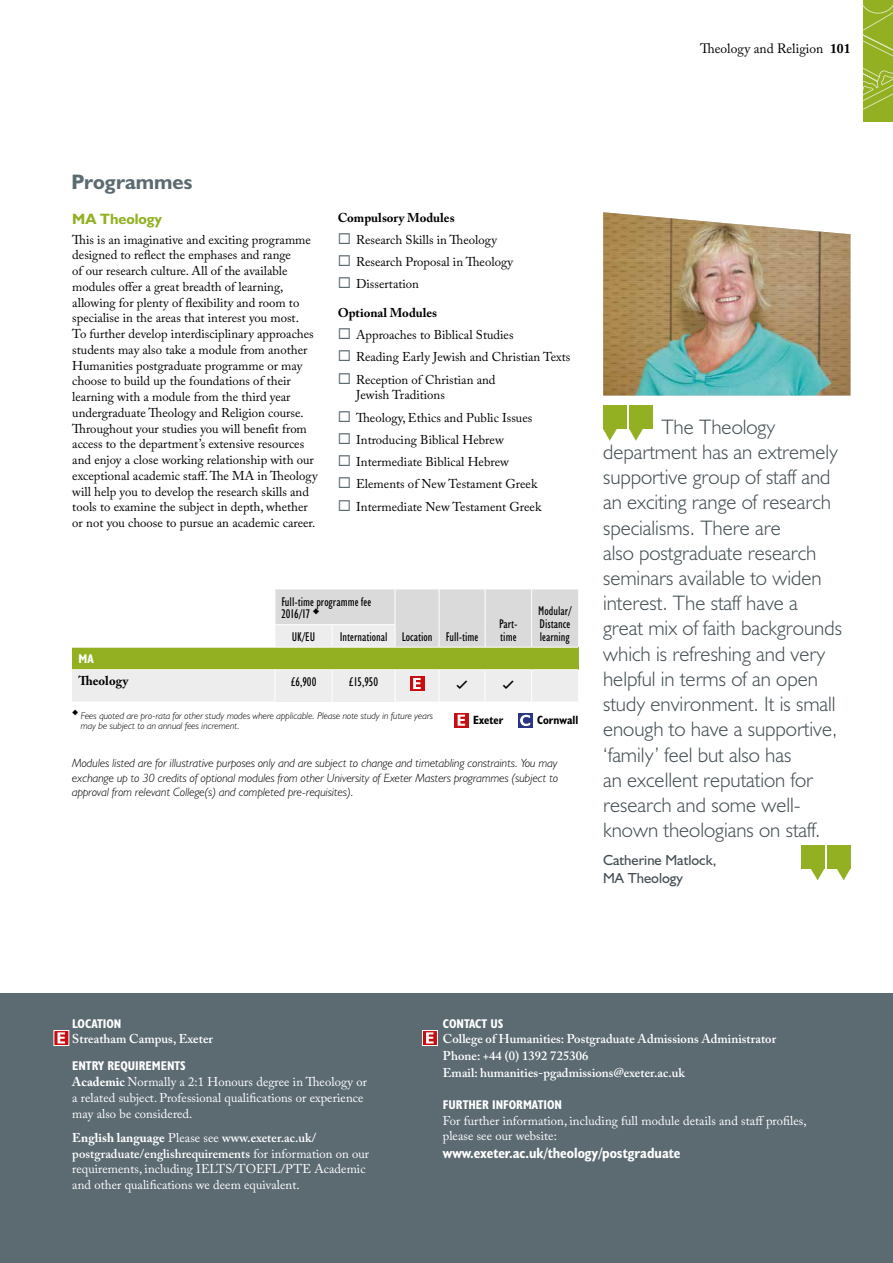
<style>
.page{position:relative;width:893px;height:1263px;background:#fff}
.page>*{position:absolute;margin:0;border:0;box-sizing:border-box;transform-origin:0 0}
.t1{font:300 21px/25.2px "Humanist 521 BT";color:#434e53}
.t2{font:700 21px "Humanist 521 BT";color:#5c6a72}
.t3{font:700 condensed 15px "Humanist 521 BT";color:#fff}
.t4{font:700 15px "Humanist 521 BT";color:#93b022}
.t5{font:14.7px/18px "Humanist 521 BT";color:#434e53}
.t6{font:13.5px "Adobe Caslon Pro";color:#000}
.t7{font:12.75px/15.8px "Adobe Caslon Pro";color:#000}
.t8{font:12.75px/15.8px "Adobe Caslon Pro";color:#fff}
.t9{font:600 12.75px/17.1px "Adobe Caslon Pro";color:#fff}
.t10{font:condensed 12.75px/12.8px "Humanist 521 BT";color:#000}
.t11{font:700 condensed 12.75px "Humanist 521 BT";color:#fff}
.t12{font:700 12.75px "Adobe Caslon Pro";color:#000}
.t13{font:12.75px "Charcoal CY";color:#000}
.t14{font:italic 300 12px/14.4px "Humanist 521 BT";color:#000;text-align:justify}
.t15{font:700 condensed 12px "Humanist 521 BT";color:#000}
.t16{font:italic 300 9.75px/10.5px "Humanist 521 BT";color:#000}
.s1{font-weight:700}
.s2{color:#5c6a72}
.s3{font-weight:600}
</style>
<div class="page">
<svg style="left:72px;top:589px;width:506px;height:113px"></svg>
<div style="left:518px;top:713px;width:15px;height:15px;background:#283583"></div>
<svg style="left:520px;top:715px;width:10px;height:11px"></svg>
<svg style="left:454px;top:713px;width:15px;height:15px"></svg>
<svg style="left:458px;top:715px;width:7px;height:11px"></svg>
<div style="left:0;top:994px;width:893px;height:269px;background:#5c6a72"></div>
<div style="left:827px;top:845px;width:23px;height:23px;background:#93b022"></div>
<svg style="left:837px;top:868px;width:13px;height:12px"></svg>
<div style="left:801px;top:845px;width:23px;height:23px;background:#93b022"></div>
<svg style="left:811px;top:868px;width:13px;height:12px"></svg>
<div style="left:603px;top:405px;width:24px;height:24px;background:#93b022"></div>
<svg style="left:603px;top:429px;width:14px;height:12px"></svg>
<div style="left:629px;top:405px;width:24px;height:24px;background:#93b022"></div>
<svg style="left:629px;top:429px;width:14px;height:12px"></svg>
<img style="left:603px;top:212px;width:247px;height:184px">
<svg style="left:54px;top:1030px;width:15px;height:16px"></svg>
<svg style="left:58px;top:1032px;width:7px;height:11px"></svg>
<div style="left:422px;top:1030px;width:16px;height:16px;background:#c90c0f;border:1px solid #fff"></div>
<svg style="left:426px;top:1032px;width:8px;height:11px"></svg>
<svg style="left:864px;top:0;width:29px;height:122px;background:#99b42f"></svg>
<p class="t6" style="left:700px;top:40px;width:152px">Theology and Religion <span class="s1">101</span></p>
<h1 class="t2" style="left:72px;top:168px;width:122px">Programmes</h1>
<p class="t4" style="left:72px;top:209px;width:91px">MA Theology</p>
<p class="t7" style="left:72px;top:231px;width:247px">This is an imaginative and exciting programme designed to reflect the emphases and range<br>of our research culture. All of the available modules offer a great breadth of learning, allowing for plenty of flexibility and room to specialise in the areas that interest you most.<br>To further develop interdisciplinary approaches students may also take a module from another Humanities postgraduate programme or may choose to build up the foundations of their learning with a module from the third year undergraduate Theology and Religion course.<br>Throughout your studies you will benefit from access to the department’s extensive resources and enjoy a close working relationship with our exceptional academic staff. The MA in Theology will help you to develop the research skills and tools to examine the subject in depth, whether or not you choose to pursue an academic career.</p>
<p class="t12" style="left:338px;top:210px;width:118px">Compulsory Modules</p>
<p class="t7" style="left:338px;top:232px;width:161px"><span class="s2">◻</span> Research Skills in Theology</p>
<p class="t7" style="left:338px;top:254px;width:177px"><span class="s2">◻</span> Research Proposal in Theology</p>
<p class="t7" style="left:338px;top:276px;width:83px"><span class="s2">◻</span> Dissertation</p>
<p class="t12" style="left:338px;top:305px;width:101px">Optional Modules</p>
<p class="t7" style="left:338px;top:327px;width:177px"><span class="s2">◻</span> Approaches to Biblical Studies</p>
<p class="t7" style="left:338px;top:349px;width:234px"><span class="s2">◻</span> Reading Early Jewish and Christian Texts</p>
<p class="t7" style="left:356px;top:371px;width:141px;text-indent:-18px"><span class="s2">◻</span> Reception of Christian and<br>Jewish Traditions</p>
<p class="t7" style="left:338px;top:409px;width:196px"><span class="s2">◻</span> Theology, Ethics and Public Issues</p>
<p class="t7" style="left:338px;top:432px;width:168px"><span class="s2">◻</span> Introducing Biblical Hebrew</p>
<p class="t7" style="left:338px;top:454px;width:173px"><span class="s2">◻</span> Intermediate Biblical Hebrew</p>
<p class="t7" style="left:338px;top:476px;width:201px"><span class="s2">◻</span> Elements of New Testament Greek</p>
<p class="t7" style="left:338px;top:498px;width:205px"><span class="s2">◻</span> Intermediate New Testament Greek</p>
<p class="t10" style="left:281px;top:595px;width:91px">Full-time programme fee<br>2016/17 ◆</p>
<p class="t10" style="left:538px;top:605px;width:35px">Modular/<br>Distance</p>
<p class="t10" style="left:499px;top:617px;width:20px">Part&shy;time</p>
<p class="t10" style="left:292px;top:630px;width:25px">UK/EU</p>
<p class="t10" style="left:340px;top:630px;width:49px">International</p>
<p class="t10" style="left:540px;top:630px;width:31px">learning</p>
<p class="t10" style="left:402px;top:630px;width:78px">Location Full-time</p>
<p class="t11" style="left:78px;top:651px;width:17px">MA</p>
<p class="t12" style="left:78px;top:674px;width:51px">Theology</p>
<p class="t10" style="left:291px;top:675px;width:27px">£6,900</p>
<p class="t10" style="left:349px;top:675px;width:31px">£15,950</p>
<p class="t13" style="left:456px;top:676px;width:13px">✓</p>
<p class="t13" style="left:502px;top:676px;width:13px">✓</p>
<p class="t15" style="left:473px;top:713px;width:32px">Exeter</p>
<p class="t15" style="left:537px;top:713px;width:42px">Cornwall</p>
<p class="t16" style="left:81px;top:710px;width:354px;text-indent:-9px">◆ Fees quoted are pro-rata for other study modes where applicable. Please note study in future years may be subject to an annual fees increment.</p>
<p class="t14" style="left:72px;top:756px;width:488px">Modules listed are for illustrative purposes only and are subject to change and timetabling constraints. You may exchange up to 30 credits of optional modules from other University of Exeter Masters programmes (subject to approval from relevant College(s) and completed pre-requisites).</p>
<p class="t1" style="left:603px;top:414px;width:240px;text-indent:58px">The Theology department has an extremely supportive group of staff and an exciting range of research specialisms. There are<br>also postgraduate research seminars available to widen interest. The staff have a great mix of faith backgrounds which is refreshing and very helpful in terms of an open study environment. It is small enough to have a supportive, ‘family’ feel but also has<br>an excellent reputation for research and some well&shy;known theologians on staff.</p>
<p class="t5" style="left:603px;top:850px;width:115px">Catherine Matlock,<br>MA Theology</p>
<p class="t11" style="left:72px;top:1015px;width:51px">LOCATION</p>
<p class="t9" style="left:72px;top:1029px;width:142px">Streatham Campus, Exeter</p>
<p class="t11" style="left:72px;top:1058px;width:115px">ENTRY REQUIREMENTS</p>
<p class="t8" style="left:72px;top:1074px;width:297px"><span class="s1">Academic</span> Normally a 2:1 Honours degree in Theology or a related subject. Professional qualifications or experience may also be considered.</p>
<p class="t8" style="left:72px;top:1129px;width:299px"><span class="s1">English language</span> Please see <span class="s3">www.exeter.ac.uk/ postgraduate/englishrequirements</span> for information on our requirements, including IELTS/TOEFL/PTE Academic and other qualifications we deem equivalent.</p>
<p class="t11" style="left:443px;top:1015px;width:62px">CONTACT US</p>
<p class="t9" style="left:443px;top:1029px;width:335px">College of Humanities: Postgraduate Admissions Administrator<br>Phone: +44 (0) 1392 725306<br>Email: humanities-pgadmissions@exeter.ac.uk</p>
<p class="t11" style="left:443px;top:1096px;width:121px">FURTHER INFORMATION</p>
<p class="t8" style="left:443px;top:1112px;width:366px">For further information, including full module details and staff profiles, please see our website:</p>
<p class="t3" style="left:443px;top:1144px;width:239px">www.exeter.ac.uk/theology/postgraduate</p>
</div>
